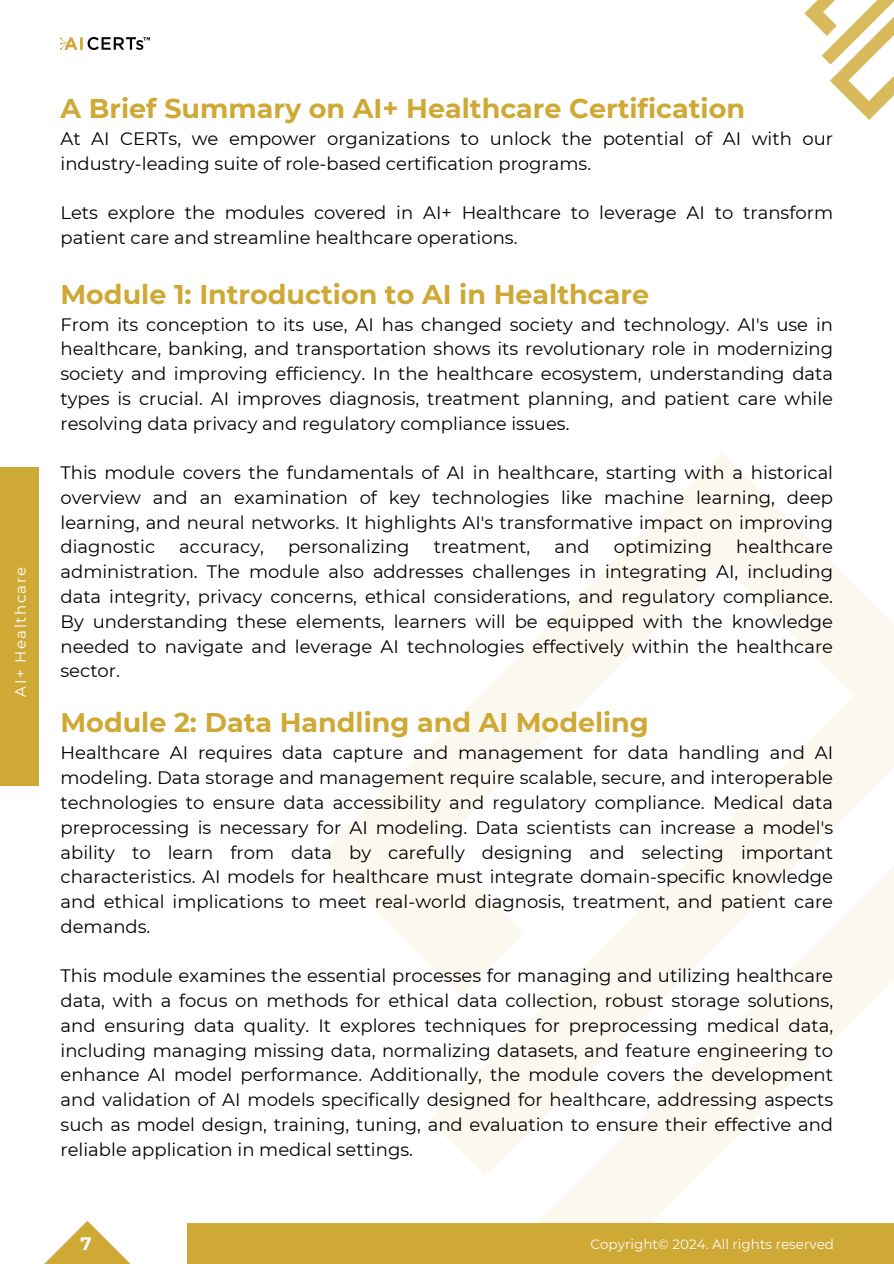
<style>
.page{position:relative;width:894px;height:1264px;background:#fff}
.page>*{position:absolute;margin:0;border:0;box-sizing:border-box;transform-origin:0 0}
.t1{font:700 27px "Montserrat";color:#cfa935}
.t2{font:18px/24.8px "Montserrat";color:#000;text-align:justify}
.t3{font:700 18px "Montserrat";color:#fff}
.t4{font:15px "Montserrat";letter-spacing:.1em;color:#fff}
.t5{font:13.5px "Montserrat";color:#fdfdfd}
</style>
<div class="page">
<svg style="left:321px;top:453px;width:572px;height:718px"></svg>
<svg style="left:480px;top:794px;width:413px;height:428px"></svg>
<svg style="left:45px;top:1221px;width:85px;height:42px"></svg>
<div style="left:187px;top:1222px;width:706px;height:41px;background:#cfa935"></div>
<div style="left:0;top:467px;width:39px;height:318px;background:#cfa935"></div>
<img style="left:60px;top:37px;width:89px;height:13px">
<svg style="left:804px;top:0;width:89px;height:120px"></svg>
<h1 class="t4" style="left:11px;top:696px;width:132px;rotate:-90deg">AI+ Healthcare</h1>
<h1 class="t1" style="left:60px;top:92px;width:685px">A Brief Summary on AI+ Healthcare Certification</h1>
<h1 class="t2" style="left:60px;top:126px;width:773px">At AI CERTs, we empower organizations to unlock the potential of AI with our industry-leading suite of role-based certification programs.</h1>
<h1 class="t2" style="left:60px;top:200px;width:773px">Lets explore the modules covered in AI+ Healthcare to leverage AI to transform patient care and streamline healthcare operations.</h1>
<h1 class="t1" style="left:60px;top:277px;width:590px">Module 1: Introduction to AI in Healthcare</h1>
<h1 class="t2" style="left:60px;top:312px;width:773px">From its conception to its use, AI has changed society and technology. AI's use in healthcare, banking, and transportation shows its revolutionary role in modernizing society and improving efficiency. In the healthcare ecosystem, understanding data types is crucial. AI improves diagnosis, treatment planning, and patient care while resolving data privacy and regulatory compliance issues.</h1>
<p class="t2" style="left:60px;top:460px;width:773px">This module covers the fundamentals of AI in healthcare, starting with a historical overview and an examination of key technologies like machine learning, deep learning, and neural networks. It highlights AI's transformative impact on improving diagnostic</p>
<p class="t2" style="left:60px;top:534px;width:773px;text-indent:675px">healthcare administration. The module also addresses challenges in integrating AI, including data integrity, privacy concerns, ethical considerations, and regulatory compliance.<br>By understanding these elements, learners will be equipped with the knowledge needed to navigate and leverage AI technologies effectively within the healthcare sector.</p>
<p class="t1" style="left:60px;top:706px;width:589px">Module 2: Data Handling and AI Modeling</p>
<p class="t2" style="left:60px;top:740px;width:773px">Healthcare AI requires data capture and management for data handling and AI modeling. Data storage and management require scalable, secure, and interoperable technologies to ensure data accessibility and regulatory compliance. Medical data preprocessing is necessary for AI modeling. Data scientists can increase a model's ability to learn from data by carefully designing and selecting important characteristics. AI models for healthcare must integrate domain-specific knowledge and ethical implications to meet real-world diagnosis, treatment, and patient care demands.</p>
<h1 class="t2" style="left:60px;top:963px;width:773px">This module examines the essential processes for managing and utilizing healthcare data, with a focus on methods for ethical data collection, robust storage solutions, and ensuring data quality. It explores techniques for preprocessing medical data, including managing missing data, normalizing datasets, and feature engineering to enhance AI model performance. Additionally, the module covers the development and validation of AI models specifically designed for healthcare, addressing aspects such as model design, training, tuning, and evaluation to ensure their effective and reliable application in medical settings.</h1>
<p class="t2" style="left:179px;top:534px;width:86px">accuracy,</p>
<p class="t2" style="left:288px;top:534px;width:123px">personalizing</p>
<p class="t2" style="left:433px;top:534px;width:98px">treatment,</p>
<p class="t2" style="left:554px;top:534px;width:37px">and</p>
<p class="t2" style="left:613px;top:534px;width:100px">optimizing</p>
<p class="t3" style="left:80px;top:1232px;width:13px">7</p>
<p class="t5" style="left:590px;top:1235px;width:245px">Copyright© 2024. All rights reserved</p>
</div>
